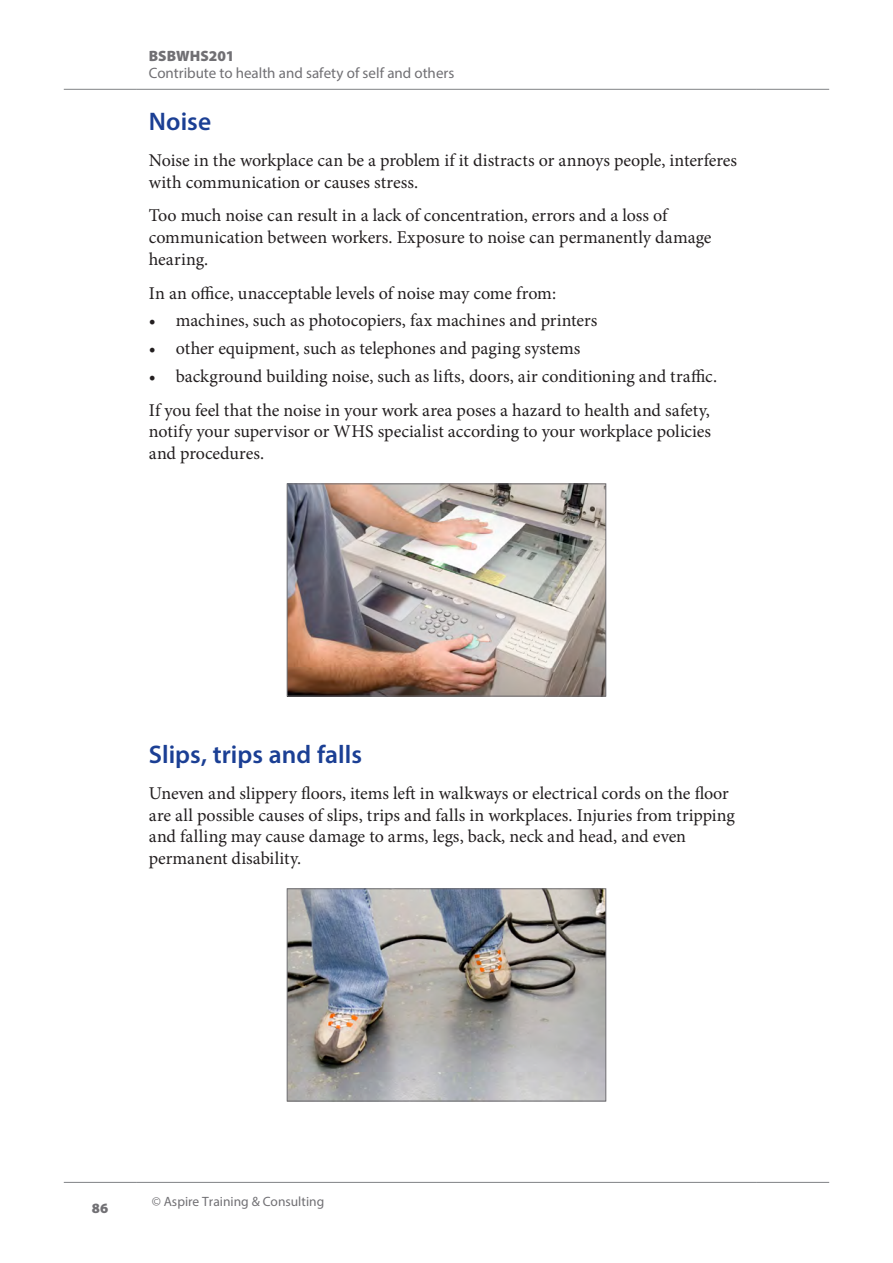
<style>
.page{position:relative;width:893px;height:1263px;background:#fff}
.page>*{position:absolute;margin:0;border:0;box-sizing:border-box;transform-origin:0 0}
.H2{font:600 25.5px "Myriad Pro";color:#1b3f94}
.t1{font:18px/21.8px "Minion Pro";color:#231f20}
.t2{font:15px "Myriad Pro";color:#717074}
.t3{font:900 15px "Myriad Pro";color:#717074}
.t4{font:900 14.25px "Myriad Pro";color:#717074}
.t5{font:13.5px "Myriad Pro";color:#717074}
</style>
<div class="page">
<hr style="left:64px;top:1182px;width:72px;height:1px;background:#808285">
<hr style="left:136px;top:1182px;width:621px;height:1px;background:#808285">
<hr style="left:757px;top:1182px;width:72px;height:1px;background:#808285">
<hr style="left:64px;top:89px;width:72px;height:1px;background:#808285">
<hr style="left:136px;top:89px;width:621px;height:1px;background:#808285">
<hr style="left:757px;top:89px;width:72px;height:1px;background:#808285">
<img style="left:289px;top:486px;width:315px;height:208px">
<div style="left:287px;top:484px;width:319px;height:212px;border:1px solid #717074"></div>
<img style="left:289px;top:890px;width:315px;height:209px">
<div style="left:287px;top:888px;width:319px;height:213px;border:1px solid #717074"></div>
<p class="t3" style="left:149px;top:47px;width:87px">BSBWHS201</p>
<p class="t2" style="left:149px;top:63px;width:307px">Contribute to health and safety of self and others</p>
<h3 class="H2" style="left:149px;top:105px;width:64px">Noise</h3>
<p class="t1" style="left:149px;top:149px;width:590px">Noise in the workplace can be a problem if it distracts or annoys people, interferes with communication or causes stress.</p>
<p class="t1" style="left:149px;top:205px;width:564px">Too much noise can result in a lack of concentration, errors and a loss of communication between workers. Exposure to noise can permanently damage hearing.</p>
<p class="t1" style="left:149px;top:282px;width:409px">In an office, unacceptable levels of noise may come from:</p>
<p class="t1" style="left:149px;top:310px;width:450px">• machines, such as photocopiers, fax machines and printers</p>
<p class="t1" style="left:149px;top:338px;width:433px">• other equipment, such as telephones and paging systems</p>
<p class="t1" style="left:149px;top:365px;width:570px">• background building noise, such as lifts, doors, air conditioning and traffic.</p>
<p class="t1" style="left:149px;top:399px;width:564px;text-align:justify">If you feel that the noise in your work area poses a hazard to health and safety, notify your supervisor or WHS specialist according to your workplace policies and procedures.</p>
<h3 class="H2" style="left:149px;top:738px;width:215px">Slips, trips and falls</h3>
<p class="t1" style="left:149px;top:782px;width:588px">Uneven and slippery floors, items left in walkways or electrical cords on the floor are all possible causes of slips, trips and falls in workplaces. Injuries from tripping and falling may cause damage to arms, legs, back, neck and head, and even permanent disability.</p>
<p class="t4" style="left:92px;top:1200px;width:18px">86</p>
<p class="t5" style="left:152px;top:1193px;width:174px">© Aspire Training &amp; Consulting</p>
</div>
